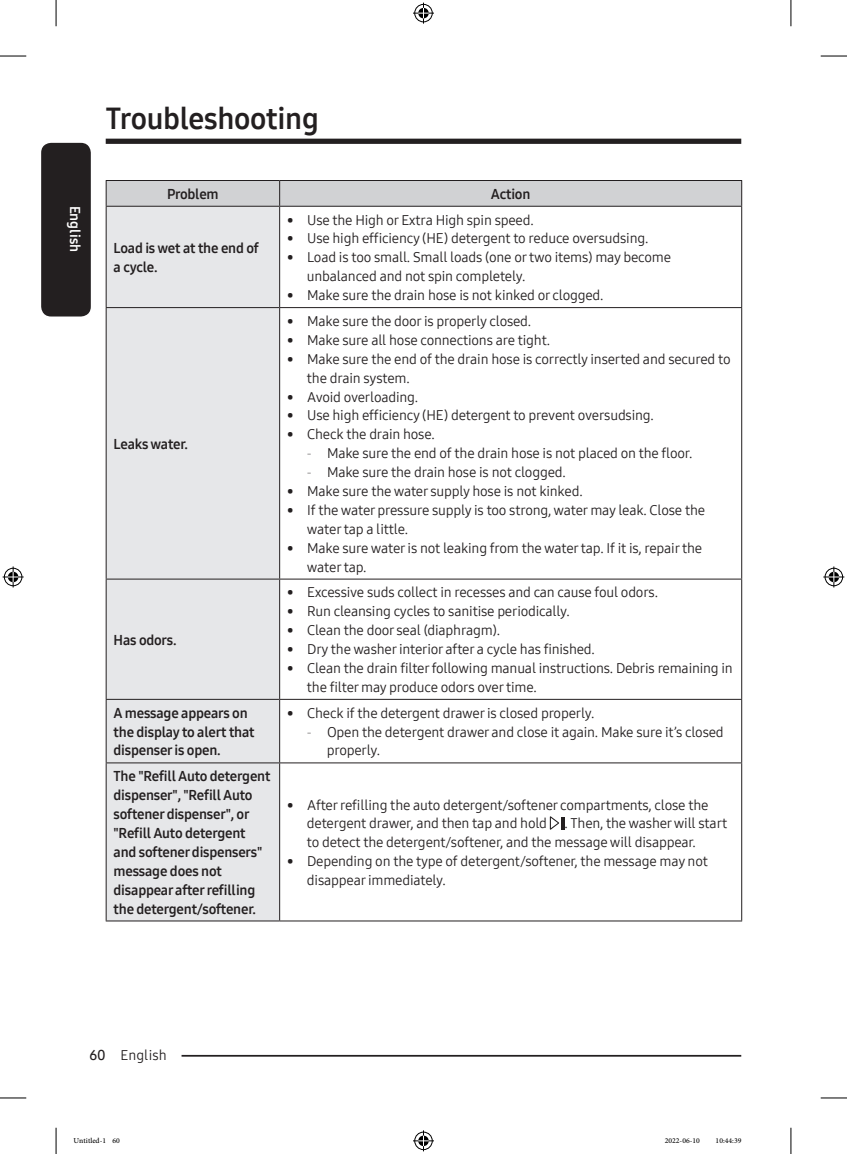
<style>
.page{position:relative;width:847px;height:1154px;background:#fff}
.page>*{position:absolute;margin:0;border:0;box-sizing:border-box;transform-origin:0 0}
.t1{font:29.75px "Samsung One 700";letter-spacing:-.01em;color:#231f20}
.t2{font:14px/18.9px "Samsung One 400";letter-spacing:-.015em;color:#231f20}
.P_Center{font:14px/18.9px "Samsung One 700";letter-spacing:-.015em;color:#231f20}
.t3{font:14px "Samsung One 700";color:#fff}
.t4{font:10.5px "Adobe Arabic";color:#000}
.s1{font-family:"Samsung One 200 C"}
.s2{font-family:"Samsung One 600"}
</style>
<div class="page">
<div style="left:41px;top:143px;width:50px;height:173px;background:#231f20;border-radius:10px"></div>
<div style="left:106px;top:139px;width:635px;height:5px;background:#231f20"></div>
<hr style="left:135px;top:1055px;width:606px;height:1px;background:#231f20">
<div style="left:106px;top:1045px;width:75px;height:17px;background:#fff"></div>
<div style="left:107px;top:207px;width:172px;height:713px;background:#e6e7e9"></div>
<svg style="left:106px;top:180px;width:636px;height:26px;background:#c7c8ca"></svg>
<hr style="left:106px;top:206px;width:173px;height:1px;background:#231f20">
<hr style="left:106px;top:207px;width:1px;height:100px;background:#231f20">
<hr style="left:279px;top:206px;width:462px;height:1px;background:#231f20">
<hr style="left:279px;top:207px;width:1px;height:100px;background:#231f20">
<hr style="left:741px;top:207px;width:1px;height:100px;background:#231f20">
<hr style="left:106px;top:307px;width:173px;height:1px;background:#231f20">
<hr style="left:106px;top:308px;width:1px;height:271px;background:#231f20">
<hr style="left:279px;top:307px;width:462px;height:1px;background:#231f20">
<hr style="left:279px;top:308px;width:1px;height:271px;background:#231f20">
<hr style="left:741px;top:308px;width:1px;height:271px;background:#231f20">
<hr style="left:106px;top:579px;width:173px;height:1px;background:#231f20">
<hr style="left:106px;top:579px;width:1px;height:120px;background:#231f20">
<hr style="left:279px;top:579px;width:462px;height:1px;background:#231f20">
<hr style="left:279px;top:579px;width:1px;height:120px;background:#231f20">
<hr style="left:741px;top:579px;width:1px;height:120px;background:#231f20">
<hr style="left:106px;top:699px;width:173px;height:1px;background:#231f20">
<hr style="left:106px;top:700px;width:1px;height:62px;background:#231f20">
<hr style="left:279px;top:699px;width:462px;height:1px;background:#231f20">
<hr style="left:279px;top:700px;width:1px;height:62px;background:#231f20">
<hr style="left:741px;top:700px;width:1px;height:62px;background:#231f20">
<hr style="left:106px;top:762px;width:173px;height:1px;background:#231f20">
<hr style="left:106px;top:763px;width:1px;height:157px;background:#231f20">
<hr style="left:279px;top:762px;width:462px;height:1px;background:#231f20">
<hr style="left:279px;top:763px;width:1px;height:157px;background:#231f20">
<hr style="left:741px;top:763px;width:1px;height:157px;background:#231f20">
<hr style="left:106px;top:920px;width:173px;height:1px;background:#231f20">
<hr style="left:279px;top:920px;width:462px;height:1px;background:#231f20">
<svg style="left:549px;top:816px;width:15px;height:14px"></svg>
<svg style="left:0;top:56px;width:26px;height:1px"></svg>
<svg style="left:820px;top:56px;width:26px;height:1px"></svg>
<svg style="left:0;top:1097px;width:26px;height:1px"></svg>
<svg style="left:820px;top:1097px;width:26px;height:1px"></svg>
<svg style="left:56px;top:0;width:1px;height:26px"></svg>
<svg style="left:56px;top:1128px;width:1px;height:26px"></svg>
<svg style="left:790px;top:0;width:1px;height:26px"></svg>
<svg style="left:790px;top:1128px;width:1px;height:26px"></svg>
<svg style="left:413px;top:3px;width:21px;height:21px"></svg>
<svg style="left:413px;top:1130px;width:21px;height:21px"></svg>
<svg style="left:3px;top:566px;width:21px;height:21px"></svg>
<svg style="left:823px;top:566px;width:21px;height:21px"></svg>
<h1 class="t1" style="left:106px;top:98px;width:215px">Troubleshooting</h1>
<p class="t3" style="left:84px;top:205px;width:48px;rotate:90deg">English</p>
<p class="P_Center" style="left:167px;top:184px;width:53px">Problem</p>
<p class="P_Center" style="left:491px;top:184px;width:41px">Action</p>
<p class="P_Center" style="left:113px;top:238px;width:147px">Load is wet at the end of a cycle.</p>
<p class="P_Center" style="left:113px;top:434px;width:76px">Leaks water.</p>
<p class="P_Center" style="left:113px;top:630px;width:65px">Has odors.</p>
<p class="t2" style="left:287px;top:210px;width:248px">• Use the High or Extra High spin speed.</p>
<p class="t2" style="left:287px;top:229px;width:362px">• Use high efficiency (HE) detergent to reduce oversudsing.</p>
<p class="t2" style="left:307px;top:248px;width:365px;text-indent:-20px">• Load is too small. Small loads (one or two items) may become unbalanced and not spin completely.</p>
<p class="t2" style="left:287px;top:286px;width:318px">• Make sure the drain hose is not kinked or clogged.</p>
<p class="t2" style="left:287px;top:311px;width:245px">• Make sure the door is properly closed.</p>
<p class="t2" style="left:287px;top:330px;width:264px">• Make sure all hose connections are tight.</p>
<p class="t2" style="left:307px;top:349px;width:425px;text-indent:-20px">• Make sure the end of the drain hose is correctly inserted and secured to the drain system.</p>
<p class="t2" style="left:287px;top:387px;width:133px">• Avoid overloading.</p>
<p class="t2" style="left:287px;top:406px;width:368px">• Use high efficiency (HE) detergent to prevent oversudsing.</p>
<p class="t2" style="left:287px;top:425px;width:149px">• Check the drain hose.</p>
<p class="t2" style="left:307px;top:444px;width:387px"><span class="s1">-</span> Make sure the end of the drain hose is not placed on the floor.</p>
<p class="t2" style="left:307px;top:463px;width:260px"><span class="s1">-</span> Make sure the drain hose is not clogged.</p>
<p class="t2" style="left:287px;top:481px;width:297px">• Make sure the water supply hose is not kinked.</p>
<p class="t2" style="left:307px;top:500px;width:399px;text-indent:-20px">• If the water pressure supply is too strong, water may leak. Close the water tap a little.</p>
<p class="t2" style="left:307px;top:538px;width:396px;text-indent:-20px">• Make sure water is not leaking from the water tap. If it is, repair the water tap.</p>
<p class="t2" style="left:287px;top:583px;width:372px">• Excessive suds collect in recesses and can cause foul odors.</p>
<p class="t2" style="left:287px;top:602px;width:284px">• Run cleansing cycles to sanitise periodically.</p>
<p class="t2" style="left:287px;top:621px;width:214px">• Clean the door seal (diaphragm).</p>
<p class="t2" style="left:287px;top:639px;width:309px">• Dry the washer interior after a cycle has finished.</p>
<p class="t2" style="left:307px;top:658px;width:427px;text-indent:-20px">• Clean the drain filter following manual instructions. Debris remaining in the filter may produce odors over time.</p>
<p class="P_Center" style="left:113px;top:703px;width:142px">A message appears on the display to alert that dispenser is open.</p>
<p class="t2" style="left:287px;top:703px;width:308px">• Check if the detergent drawer is closed properly.</p>
<p class="t2" style="left:327px;top:722px;width:398px;text-indent:-20px"><span class="s1">-</span> Open the detergent drawer and close it again. Make sure it’s closed properly.</p>
<p class="P_Center" style="left:113px;top:767px;width:158px">The "Refill Auto detergent dispenser", "Refill Auto softener dispenser", or "Refill Auto detergent and softener dispensers" message does not disappear after refilling the detergent/softener.</p>
<p class="t2" style="left:307px;top:795px;width:421px;text-indent:-20px">• After refilling the auto detergent/softener compartments, close the detergent drawer, and then tap and hold . Then, the washer will start to detect the detergent/softener, and the message will disappear.</p>
<p class="t2" style="left:307px;top:852px;width:402px;text-indent:-20px">• Depending on the type of detergent/softener, the message may not disappear immediately.</p>
<p class="t2" style="left:89px;top:1045px;width:79px"><span class="s2">60</span> English</p>
<p class="t4" style="left:74px;top:1133px;width:48px">Untitled-1 60</p>
<p class="t4" style="left:664px;top:1133px;width:37px">2022-06-10</p>
<p class="t4" style="left:715px;top:1133px;width:27px">10:44:39</p>
</div>
